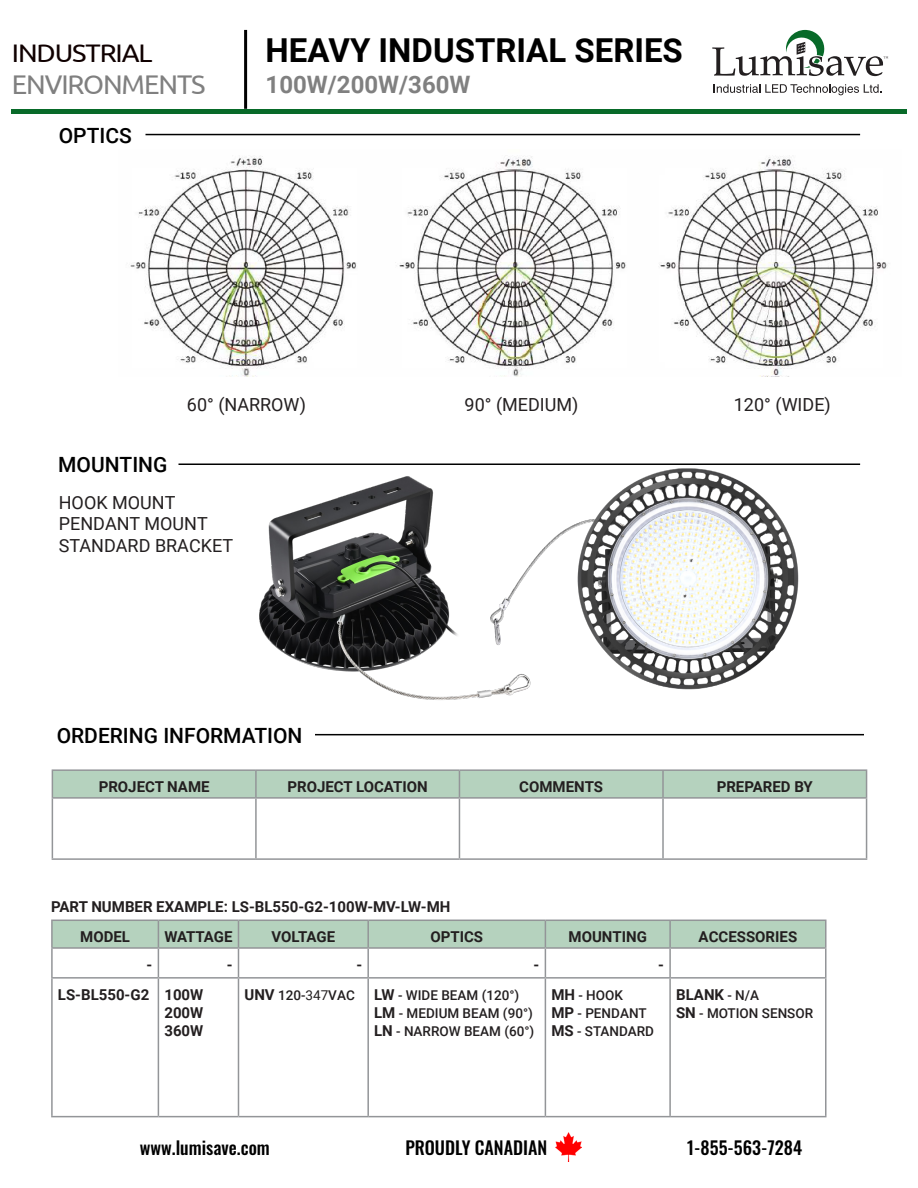
<style>
.page{position:relative;width:918px;height:1188px;background:#fff}
.page>*{position:absolute;margin:0;border:0;box-sizing:border-box;transform-origin:0 0}
.t1{font:700 33px "Roboto";color:#000}
.t2{font:27px "Ubuntu";letter-spacing:-.04em;color:#808080}
.t3{font:25.35px "Ubuntu";letter-spacing:-.04em;color:#100000;scale:1.06 1}
.t4{font:700 24px "Roboto";color:#808080}
.t5{font:500 21px "Roboto";color:#000}
.t6{font:18px "Roboto";color:#231f20}
.t7{font:18px "Oswald";color:#000}
.t8{font:700 15px "Roboto";color:#231f20}
.t9{font:500 13.5px "Roboto";color:#231f20}
.s1{font-weight:700;font-size:15px}
.s2{font-weight:400}
.s3{font-weight:500;font-size:13.5px}
</style>
<div class="page">
<hr style="left:12px;top:109px;width:895px;height:4px;background:#086a29">
<hr style="left:244px;top:30px;width:3px;height:79px;background:#000">
<hr style="left:146px;top:134px;width:714px;height:1px;background:#000">
<hr style="left:178px;top:464px;width:682px;height:1px;background:#000">
<hr style="left:315px;top:734px;width:549px;height:1px;background:#000">
<svg style="left:712px;top:30px;width:176px;height:46px"></svg>
<svg style="left:714px;top:84px;width:168px;height:11px"></svg>
<img style="left:556px;top:1133px;width:25px;height:29px">
<hr style="left:52px;top:799px;width:1px;height:59px;background:#939598">
<hr style="left:255px;top:799px;width:2px;height:59px;background:#939598">
<hr style="left:459px;top:799px;width:1px;height:59px;background:#939598">
<hr style="left:662px;top:799px;width:2px;height:59px;background:#939598">
<hr style="left:866px;top:799px;width:1px;height:59px;background:#939598">
<hr style="left:52px;top:858px;width:204px;height:2px;background:#939598">
<hr style="left:256px;top:858px;width:203px;height:2px;background:#939598">
<hr style="left:459px;top:858px;width:204px;height:2px;background:#939598">
<hr style="left:663px;top:858px;width:204px;height:2px;background:#939598">
<hr style="left:52px;top:769px;width:204px;height:2px;background:#939598">
<hr style="left:256px;top:769px;width:203px;height:2px;background:#939598">
<hr style="left:459px;top:769px;width:204px;height:2px;background:#939598">
<hr style="left:663px;top:769px;width:204px;height:2px;background:#939598">
<div style="left:52px;top:770px;width:815px;height:27px;background:#b5d2be"></div>
<hr style="left:52px;top:797px;width:204px;height:2px;background:#939598">
<hr style="left:256px;top:797px;width:203px;height:2px;background:#939598">
<hr style="left:459px;top:797px;width:204px;height:2px;background:#939598">
<hr style="left:663px;top:797px;width:204px;height:2px;background:#939598">
<hr style="left:51px;top:979px;width:2px;height:137px;background:#939598">
<hr style="left:158px;top:979px;width:1px;height:137px;background:#939598">
<hr style="left:238px;top:979px;width:1px;height:137px;background:#939598">
<hr style="left:367px;top:979px;width:2px;height:137px;background:#939598">
<hr style="left:545px;top:979px;width:1px;height:137px;background:#939598">
<hr style="left:669px;top:979px;width:2px;height:137px;background:#939598">
<hr style="left:825px;top:979px;width:2px;height:137px;background:#939598">
<hr style="left:51px;top:1116px;width:107px;height:1px;background:#939598">
<hr style="left:158px;top:1116px;width:80px;height:1px;background:#939598">
<hr style="left:238px;top:1116px;width:130px;height:1px;background:#939598">
<hr style="left:368px;top:1116px;width:177px;height:1px;background:#939598">
<hr style="left:545px;top:1116px;width:125px;height:1px;background:#939598">
<hr style="left:670px;top:1116px;width:157px;height:1px;background:#939598">
<hr style="left:51px;top:949px;width:2px;height:28px;background:#939598">
<hr style="left:825px;top:949px;width:2px;height:28px;background:#939598">
<hr style="left:51px;top:977px;width:107px;height:2px;background:#939598">
<hr style="left:158px;top:977px;width:80px;height:2px;background:#939598">
<hr style="left:238px;top:977px;width:130px;height:2px;background:#939598">
<hr style="left:368px;top:977px;width:177px;height:2px;background:#939598">
<hr style="left:545px;top:977px;width:125px;height:2px;background:#939598">
<hr style="left:670px;top:977px;width:157px;height:2px;background:#939598">
<hr style="left:51px;top:920px;width:107px;height:1px;background:#939598">
<hr style="left:51px;top:921px;width:2px;height:26px;background:#939598">
<svg style="left:52px;top:920px;width:773px;height:57px"></svg>
<hr style="left:670px;top:920px;width:157px;height:1px;background:#939598">
<hr style="left:669px;top:921px;width:2px;height:26px;background:#939598">
<hr style="left:825px;top:921px;width:2px;height:26px;background:#939598">
<hr style="left:51px;top:947px;width:107px;height:2px;background:#939598">
<hr style="left:158px;top:947px;width:80px;height:2px;background:#939598">
<hr style="left:238px;top:947px;width:130px;height:2px;background:#939598">
<hr style="left:368px;top:947px;width:177px;height:2px;background:#939598">
<hr style="left:545px;top:947px;width:125px;height:2px;background:#939598">
<hr style="left:670px;top:947px;width:157px;height:2px;background:#939598">
<img style="left:130px;top:156px;width:758px;height:220px">
<img style="left:488px;top:463px;width:349px;height:273px">
<img style="left:242px;top:463px;width:289px;height:270px">
<h3 class="t3" style="left:12px;top:38px;width:134px">INDUSTRIAL</h3>
<h2 class="t2" style="left:12px;top:68px;width:195px">ENVIRONMENTS</h2>
<h3 class="t5" style="left:59px;top:120px;width:74px">OPTICS</h3>
<p class="t1" style="left:266px;top:27px;width:419px">HEAVY INDUSTRIAL SERIES</p>
<p class="t4" style="left:266px;top:68px;width:206px">100W/200W/360W</p>
<h3 class="t5" style="left:58px;top:450px;width:111px">MOUNTING</h3>
<p class="t6" style="left:187px;top:392px;width:121px">60° (NARROW)</p>
<p class="t6" style="left:59px;top:490px;width:118px">HOOK MOUNT</p>
<p class="t6" style="left:59px;top:511px;width:150px">PENDANT MOUNT</p>
<p class="t6" style="left:59px;top:533px;width:176px">STANDARD BRACKET</p>
<h3 class="t5" style="left:57px;top:721px;width:247px">ORDERING INFORMATION</h3>
<p class="t6" style="left:465px;top:392px;width:115px">90° (MEDIUM)</p>
<p class="t6" style="left:734px;top:392px;width:98px">120° (WIDE)</p>
<p class="t8" style="left:99px;top:776px;width:112px">PROJECT NAME</p>
<p class="t8" style="left:288px;top:776px;width:142px">PROJECT LOCATION</p>
<p class="t8" style="left:519px;top:776px;width:85px">COMMENTS</p>
<p class="t8" style="left:717px;top:776px;width:98px">PREPARED BY</p>
<p class="t8" style="left:51px;top:896px;width:401px">PART NUMBER EXAMPLE: LS-BL550-G2-100W-MV-LW-MH</p>
<p class="t8" style="left:80px;top:926px;width:51px">MODEL</p>
<p class="t8" style="left:164px;top:926px;width:70px">WATTAGE</p>
<p class="t8" style="left:271px;top:926px;width:65px">VOLTAGE</p>
<p class="t8" style="left:430px;top:926px;width:54px">OPTICS</p>
<p class="t8" style="left:569px;top:926px;width:80px">MOUNTING</p>
<p class="t8" style="left:699px;top:926px;width:100px">ACCESSORIES</p>
<p class="t8" style="left:147px;top:954px;width:7px">-</p>
<p class="t8" style="left:227px;top:954px;width:7px">-</p>
<p class="t8" style="left:356px;top:954px;width:7px">-</p>
<p class="t8" style="left:534px;top:954px;width:7px">-</p>
<p class="t8" style="left:658px;top:954px;width:7px">-</p>
<p class="t8" style="left:58px;top:984px;width:93px">LS-BL550-G2</p>
<p class="t8" style="left:164px;top:984px;width:40px">100W</p>
<p class="t8" style="left:164px;top:1002px;width:40px">200W</p>
<p class="t8" style="left:164px;top:1020px;width:40px">360W</p>
<p class="t9" style="left:244px;top:985px;width:112px"><span class="s1">UNV</span> 120-<span class="s2">347</span>VAC</p>
<p class="t9" style="left:374px;top:985px;width:147px"><span class="s1">LW</span> - WIDE BEAM (120°)</p>
<p class="t9" style="left:374px;top:1003px;width:160px"><span class="s1">LM</span> - MEDIUM BEAM (90°)</p>
<p class="t9" style="left:374px;top:1021px;width:162px"><span class="s1">LN</span> - NARROW BEAM (60°)</p>
<p class="t9" style="left:551px;top:985px;width:73px"><span class="s1">MH</span> - HOOK</p>
<p class="t9" style="left:551px;top:1003px;width:97px"><span class="s1">MP</span> - PENDANT</p>
<p class="t9" style="left:551px;top:1021px;width:104px"><span class="s1">MS</span> - STANDARD</p>
<p class="t8" style="left:676px;top:984px;width:85px">BLANK <span class="s3">- N/A</span></p>
<p class="t9" style="left:676px;top:1003px;width:139px"><span class="s1">SN</span> - MOTION SENSOR</p>
<p class="t7" style="left:140px;top:1132px;width:131px">www.lumisave.com</p>
<p class="t7" style="left:405px;top:1132px;width:143px">PROUDLY CANADIAN</p>
<p class="t7" style="left:687px;top:1132px;width:116px">1-855-563-7284</p>
</div>
